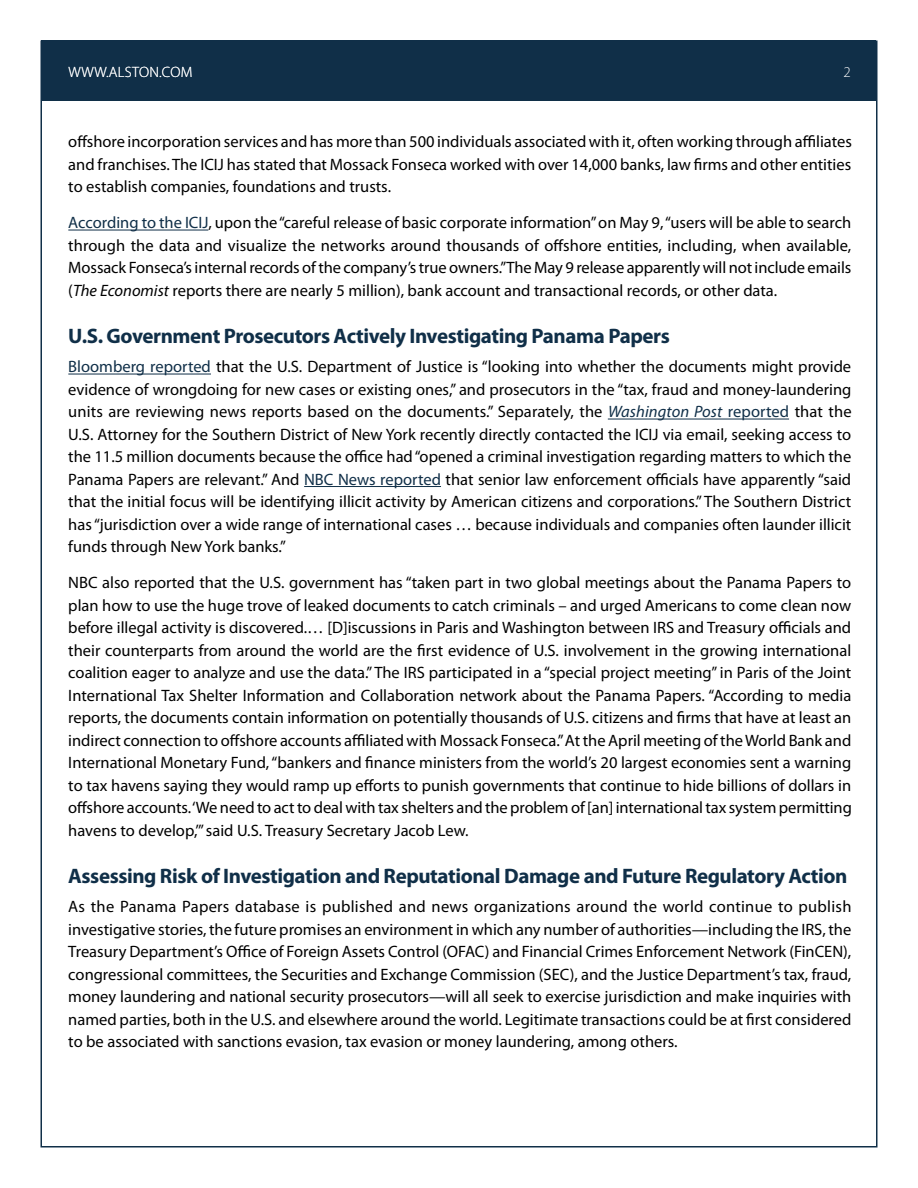
<style>
.page{position:relative;width:918px;height:1188px;background:#fff}
.page>*{position:absolute;margin:0;border:0;box-sizing:border-box;transform-origin:0 0}
.t1{font:700 21px "Myriad Pro";letter-spacing:-.02em;color:#102f48}
.t2{font:16.5px/22.5px "Myriad Pro";color:#000;text-align:justify}
.t3{font:300 15px "Myriad Pro";letter-spacing:.02em;color:#fff}
.s1{color:#102f48}
.s2{font-style:italic}
.s3{font-style:italic;color:#102f48}
</style>
<div class="page">
<div style="left:42px;top:40px;width:834px;height:61px;background:#102f48"></div>
<hr style="left:68px;top:230px;width:140px;height:1px;background:#102f48">
<hr style="left:68px;top:374px;width:143px;height:1px;background:#102f48">
<hr style="left:608px;top:419px;width:181px;height:1px;background:#102f48">
<hr style="left:304px;top:486px;width:137px;height:1px;background:#102f48">
<p class="t3" style="left:68px;top:63px;width:126px">WWW.ALSTON.COM</p>
<p class="t3" style="left:843px;top:63px;width:9px">2</p>
<p class="t2" style="left:68px;top:130px;width:785px">offshore incorporation services and has more than 500 individuals associated with it, often working through affiliates and franchises. The ICIJ has stated that Mossack Fonseca worked with over 14,000 banks, law firms and other entities to establish companies, foundations and trusts.</p>
<p class="t2" style="left:68px;top:211px;width:785px"><span class="s1">According to the ICIJ</span>, upon the “careful release of basic corporate information” on May 9, “users will be able to search through the data and visualize the networks around thousands of offshore entities, including, when available, Mossack Fonseca’s internal records of the company’s true owners.” The May 9 release apparently will not include emails (<span class="s2">The Economist</span> reports there are nearly 5 million), bank account and transactional records, or other data.</p>
<p class="t1" style="left:68px;top:322px;width:603px">U.S. Government Prosecutors Actively Investigating Panama Papers</p>
<p class="t2" style="left:68px;top:355px;width:785px"><span class="s1">Bloomberg reported</span> that the U.S. Department of Justice is “looking into whether the documents might provide evidence of wrongdoing for new cases or existing ones,” and prosecutors in the “tax, fraud and money-laundering units are reviewing news reports based on the documents.” Separately, the <span class="s3">Washington Post</span> <span class="s1">reported</span> that the U.S. Attorney for the Southern District of New York recently directly contacted the ICIJ via email, seeking access to the 11.5 million documents because the office had “opened a criminal investigation regarding matters to which the Panama Papers are relevant.” And <span class="s1">NBC News reported</span> that senior law enforcement officials have apparently “said that the initial focus will be identifying illicit activity by American citizens and corporations.” The Southern District has “jurisdiction over a wide range of international cases … because individuals and companies often launder illicit funds through New York banks.”</p>
<p class="t2" style="left:68px;top:571px;width:785px">NBC also reported that the U.S. government has “taken part in two global meetings about the Panama Papers to plan how to use the huge trove of leaked documents to catch criminals – and urged Americans to come clean now before illegal activity is discovered.… [D]iscussions in Paris and Washington between IRS and Treasury officials and their counterparts from around the world are the first evidence of U.S. involvement in the growing international coalition eager to analyze and use the data.” The IRS participated in a “special project meeting” in Paris of the Joint International Tax Shelter Information and Collaboration network about the Panama Papers. “According to media reports, the documents contain information on potentially thousands of U.S. citizens and firms that have at least an indirect connection to offshore accounts affiliated with Mossack Fonseca.” At the April meeting of the World Bank and International Monetary Fund, “bankers and finance ministers from the world’s 20 largest economies sent a warning to tax havens saying they would ramp up efforts to punish governments that continue to hide billions of dollars in offshore accounts. ‘We need to act to deal with tax shelters and the problem of [an] international tax system permitting havens to develop,’” said U.S. Treasury Secretary Jacob Lew.</p>
<p class="t1" style="left:68px;top:862px;width:781px">Assessing Risk of Investigation and Reputational Damage and Future Regulatory Action</p>
<p class="t2" style="left:68px;top:895px;width:785px">As the Panama Papers database is published and news organizations around the world continue to publish investigative stories, the future promises an environment in which any number of authorities—including the IRS, the Treasury Department’s Office of Foreign Assets Control (OFAC) and Financial Crimes Enforcement Network (FinCEN), congressional committees, the Securities and Exchange Commission (SEC), and the Justice Department’s tax, fraud, money laundering and national security prosecutors—will all seek to exercise jurisdiction and make inquiries with named parties, both in the U.S. and elsewhere around the world. Legitimate transactions could be at first considered to be associated with sanctions evasion, tax evasion or money laundering, among others.</p>
</div>
